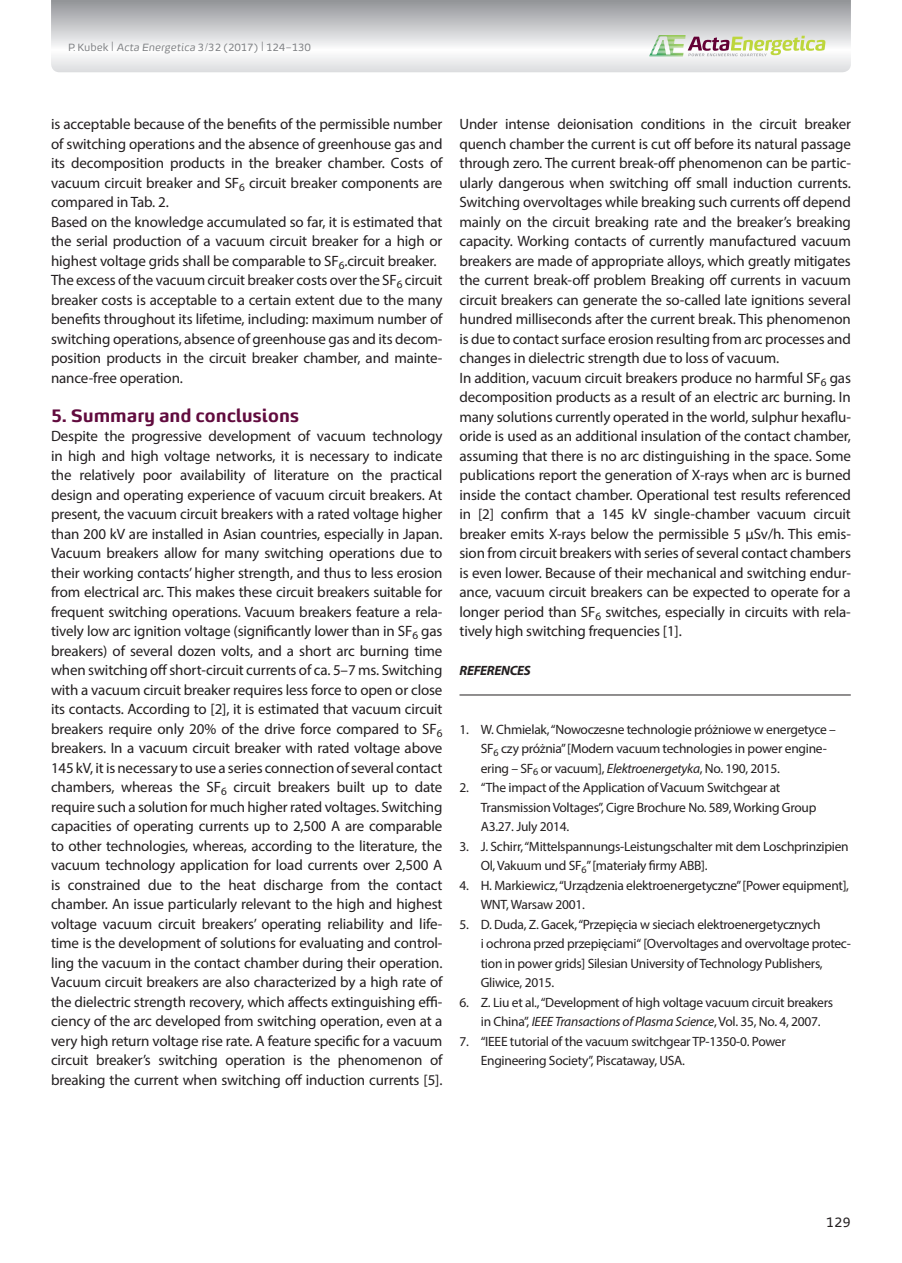
<style>
.page{position:relative;width:902px;height:1263px;background:#fff}
.page>*{position:absolute;margin:0;border:0;box-sizing:border-box;transform-origin:0 0}
.t1{font:700 18px "Energa";letter-spacing:-.01em;color:#610b3e}
.t2{font:15px/19.5px "Myriad Pro";letter-spacing:-.01em;color:#231f20}
.t3{font:13.5px/19.5px "Myriad Pro";letter-spacing:-.02em;color:#231f20}
.t4{font:italic 700 13.5px "Myriad Pro";letter-spacing:-.025em;color:#231f20}
.t5{font:13.5px "Energa";color:#231f20}
.t6{font:10.5px "Energa";letter-spacing:-.01em;color:#808285}
.s1{font-size:13.5px}
.s2{font-style:italic}
</style>
<div class="page">
<svg style="left:51px;top:0;width:799px;height:72px"></svg>
<svg style="left:649px;top:35px;width:176px;height:21px"></svg>
<hr style="left:459px;top:695px;width:391px;height:1px;background:#231f20">
<p class="t6" style="left:68px;top:41px;width:244px">P. Kubek <span class="s1">|</span> <span class="s2">Acta Energetica</span> 3/32 (2017) <span class="s1">|</span> 124–130</p>
<p class="t2" style="left:51px;top:114px;width:393px">is acceptable because of the benefits of the permissible number of switching operations and the absence of greenhouse gas and its decomposition products in the breaker chamber. Costs of vacuum circuit breaker and SF<sub>6</sub> circuit breaker components are compared in Tab. 2.<br>Based on the knowledge accumulated so far, it is estimated that the serial production of a vacuum circuit breaker for a high or highest voltage grids shall be comparable to SF<sub>6</sub>.circuit breaker.<br>The excess of the vacuum circuit breaker costs over the SF<sub>6</sub> circuit breaker costs is acceptable to a certain extent due to the many benefits throughout its lifetime, including: maximum number of switching operations, absence of greenhouse gas and its decom&shy;position products in the circuit breaker chamber, and mainte&shy;nance-free operation.</p>
<p class="t1" style="left:51px;top:403px;width:250px">5. Summary and conclusions</p>
<p class="t2" style="left:51px;top:426px;width:393px;text-align:justify">Despite the progressive development of vacuum technology in high and high voltage networks, it is necessary to indicate the relatively poor availability of literature on the practical design and operating experience of vacuum circuit breakers. At present, the vacuum circuit breakers with a rated voltage higher than 200 kV are installed in Asian countries, especially in Japan.<br>Vacuum breakers allow for many switching operations due to their working contacts’ higher strength, and thus to less erosion from electrical arc. This makes these circuit breakers suitable for frequent switching operations. Vacuum breakers feature a rela&shy;tively low arc ignition voltage (significantly lower than in SF<sub>6</sub> gas breakers) of several dozen volts, and a short arc burning time when switching off short-circuit currents of ca. 5–7 ms. Switching with a vacuum circuit breaker requires less force to open or close its contacts. According to [2], it is estimated that vacuum circuit breakers require only 20% of the drive force compared to SF<sub>6 </sub>breakers. In a vacuum circuit breaker with rated voltage above 145 kV, it is necessary to use a series connection of several contact chambers, whereas the SF<sub>6</sub> circuit breakers built up to date require such a solution for much higher rated voltages. Switching capacities of operating currents up to 2,500 A are comparable to other technologies, whereas, according to the literature, the vacuum technology application for load currents over 2,500 A is constrained due to the heat discharge from the contact chamber. An issue particularly relevant to the high and highest voltage vacuum circuit breakers’ operating reliability and life&shy;time is the development of solutions for evaluating and control&shy;ling the vacuum in the contact chamber during their operation.<br>Vacuum circuit breakers are also characterized by a high rate of the dielectric strength recovery, which affects extinguishing effi&shy;ciency of the arc developed from switching operation, even at a very high return voltage rise rate. A feature specific for a vacuum circuit breaker’s switching operation is the phenomenon of breaking the current when switching off induction currents [5].</p>
<p class="t2" style="left:459px;top:114px;width:393px">Under intense deionisation conditions in the circuit breaker quench chamber the current is cut off before its natural passage through zero. The current break-off phenomenon can be partic&shy;ularly dangerous when switching off small induction currents.<br>Switching overvoltages while breaking such currents off depend mainly on the circuit breaking rate and the breaker’s breaking capacity. Working contacts of currently manufactured vacuum breakers are made of appropriate alloys, which greatly mitigates the current break-off problem Breaking off currents in vacuum circuit breakers can generate the so-called late ignitions several hundred milliseconds after the current break. This phenomenon is due to contact surface erosion resulting from arc processes and changes in dielectric strength due to loss of vacuum.<br>In addition, vacuum circuit breakers produce no harmful SF<sub>6</sub> gas decomposition products as a result of an electric arc burning. In many solutions currently operated in the world, sulphur hexaflu&shy;oride is used as an additional insulation of the contact chamber, assuming that there is no arc distinguishing in the space. Some publications report the generation of X-rays when arc is burned inside the contact chamber. Operational test results referenced in [2] confirm that a 145 kV single-chamber vacuum circuit breaker emits X-rays below the permissible 5 μSv/h. This emis&shy;sion from circuit breakers with series of several contact chambers is even lower. Because of their mechanical and switching endur&shy;ance, vacuum circuit breakers can be expected to operate for a longer period than SF<sub>6</sub> switches, especially in circuits with rela&shy;tively high switching frequencies [1].</p>
<p class="t4" style="left:459px;top:662px;width:73px">REFERENCES</p>
<p class="t3" style="left:480px;top:719px;width:357px;text-indent:-21px">1. W. Chmielak, “Nowoczesne technologie próżniowe w energetyce –<br>SF<sub>6</sub> czy próżnia” [Modern vacuum technologies in power engine&shy;ering – SF<sub>6</sub> or vacuum], <span class="s2">Elektroenergetyka</span>, No. 190, 2015.</p>
<p class="t3" style="left:480px;top:778px;width:337px;text-indent:-21px">2. “The impact of the Application of Vacuum Switchgear at<br>Transmission Voltages”, Cigre Brochure No. 589, Working Group<br>A3.27. July 2014.</p>
<p class="t3" style="left:480px;top:836px;width:369px;text-indent:-21px">3. J. Schirr, “Mittelspannungs-Leistungschalter mit dem Loschprinzipien<br>Ol, Vakuum und SF<sub>6</sub>” [materiały firmy ABB].</p>
<p class="t3" style="left:480px;top:875px;width:370px;text-indent:-21px">4. H. Markiewicz, “Urządzenia elektroenergetyczne” [Power equipment],<br>WNT, Warsaw 2001.</p>
<p class="t3" style="left:480px;top:914px;width:371px;text-indent:-21px">5. D. Duda, Z. Gacek, “Przepięcia w sieciach elektroenergetycznych<br>i ochrona przed przepięciami“ [Overvoltages and overvoltage protec&shy;tion in power grids] Silesian University of Technology Publishers, Gliwice, 2015.</p>
<p class="t3" style="left:480px;top:992px;width:354px;text-indent:-21px">6. Z. Liu et al., “Development of high voltage vacuum circuit breakers in China”, <span class="s2">IEEE Transactions of Plasma Science</span>, Vol. 35, No. 4, 2007.</p>
<p class="t3" style="left:480px;top:1031px;width:306px;text-indent:-21px">7. “IEEE tutorial of the vacuum switchgear TP-1350-0. Power<br>Engineering Society”, Piscataway, USA.</p>
<p class="t5" style="left:825px;top:1213px;width:26px">129</p>
</div>
